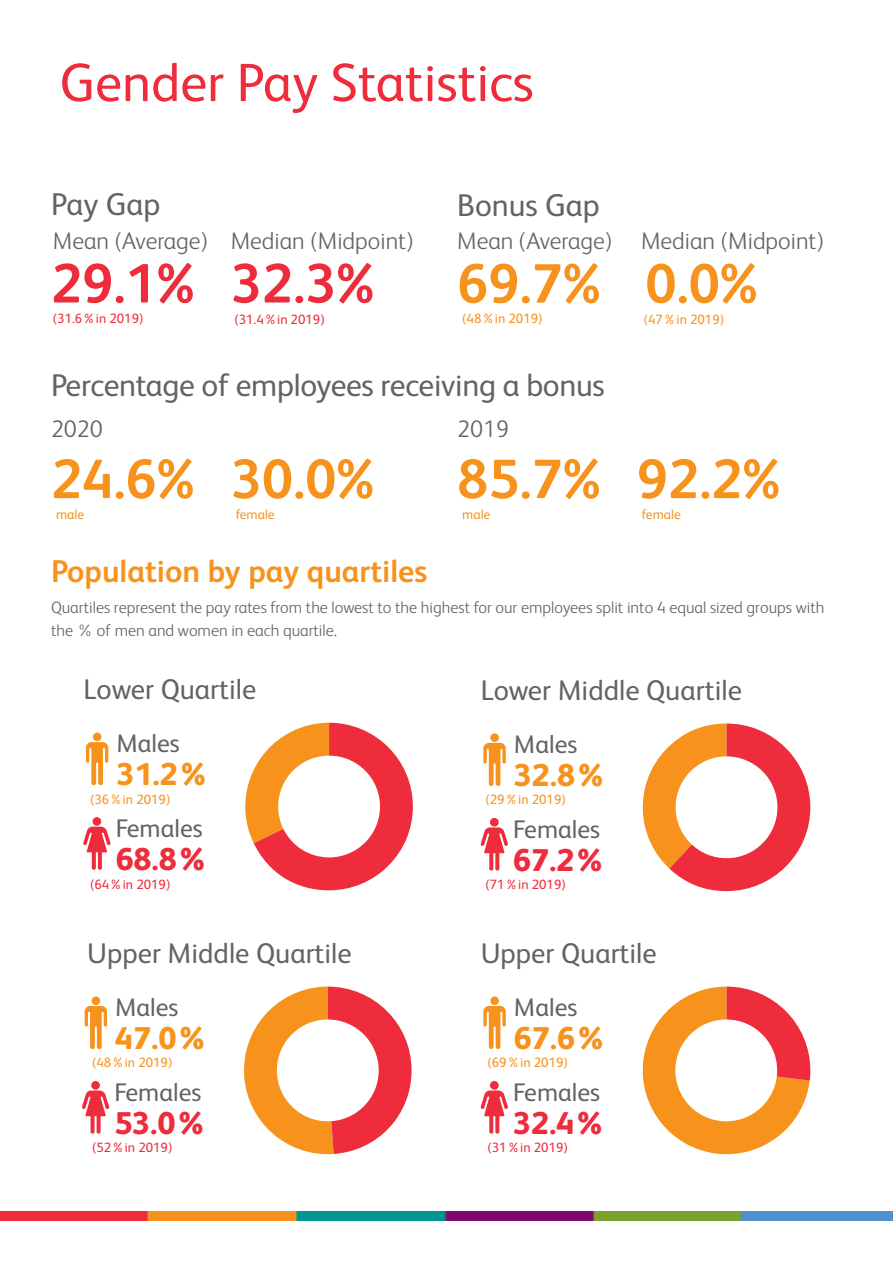
<style>
.page{position:relative;width:893px;height:1263px;background:#fff}
.page>*{position:absolute;margin:0;border:0;box-sizing:border-box;transform-origin:0 0}
.t1{font:700 55.5px "FS Albert";color:#f7931d}
.t2{font:700 55.5px "FS Albert";color:#ee2c3b}
.t3{font:54px "FS Albert";color:#ee2c3b}
.t4{font:31.5px "FS Albert";letter-spacing:-.01em;color:#636366}
.t5{font:700 31.5px "FS Albert";color:#f7931d}
.t6{font:800 31.5px "FS Albert";color:#f7931d}
.t7{font:800 31.5px "FS Albert";color:#ee2c3b}
.t8{font:28.5px "FS Albert";color:#636366}
.t9{font:25.5px "FS Albert";color:#636366}
.t10{font:300 24px "FS Albert";color:#636366}
.t11{font:300 16.5px/22.5px "FS Albert";color:#636366}
.t12{font:13.5px "FS Albert";color:#f7931d}
.t13{font:13.5px "FS Albert";color:#ee2c3b}
</style>
<div class="page">
<img style="left:0;top:1212px;width:893px;height:8px">
<svg style="left:245px;top:723px;width:168px;height:167px"></svg>
<div style="left:93px;top:733px;width:8px;height:8px;background:#f7931d;border-radius:50%"></div>
<svg style="left:86px;top:742px;width:22px;height:43px"></svg>
<svg style="left:83px;top:827px;width:28px;height:43px"></svg>
<div style="left:93px;top:817px;width:8px;height:9px;background:#ee2c3b;border-radius:50%"></div>
<div style="left:490px;top:733px;width:9px;height:9px;background:#f7931d;border-radius:50%"></div>
<svg style="left:483px;top:743px;width:23px;height:43px"></svg>
<svg style="left:480px;top:827px;width:28px;height:44px"></svg>
<div style="left:490px;top:818px;width:9px;height:8px;background:#ee2c3b;border-radius:50%"></div>
<svg style="left:642px;top:723px;width:168px;height:168px"></svg>
<div style="left:92px;top:996px;width:8px;height:9px;background:#f7931d;border-radius:50%"></div>
<svg style="left:85px;top:1006px;width:22px;height:43px"></svg>
<svg style="left:82px;top:1090px;width:28px;height:44px"></svg>
<div style="left:91px;top:1081px;width:9px;height:8px;background:#ee2c3b;border-radius:50%"></div>
<svg style="left:244px;top:986px;width:168px;height:169px"></svg>
<div style="left:490px;top:996px;width:9px;height:9px;background:#f7931d;border-radius:50%"></div>
<svg style="left:483px;top:1006px;width:23px;height:43px"></svg>
<svg style="left:480px;top:1090px;width:28px;height:44px"></svg>
<div style="left:490px;top:1081px;width:9px;height:8px;background:#ee2c3b;border-radius:50%"></div>
<svg style="left:642px;top:986px;width:168px;height:169px"></svg>
<p class="t3" style="left:60px;top:47px;width:476px">Gender Pay Statistics</p>
<p class="t4" style="left:51px;top:184px;width:111px">Pay Gap</p>
<p class="t4" style="left:457px;top:184px;width:144px">Bonus Gap</p>
<p class="t10" style="left:53px;top:225px;width:157px">Mean (Average)</p>
<p class="t10" style="left:231px;top:225px;width:185px">Median (Midpoint)</p>
<p class="t10" style="left:457px;top:225px;width:157px">Mean (Average)</p>
<p class="t2" style="left:51px;top:246px;width:145px">29.1%</p>
<p class="t2" style="left:231px;top:246px;width:145px">32.3%</p>
<p class="t1" style="left:457px;top:246px;width:145px">69.7%</p>
<p class="t13" style="left:53px;top:309px;width:92px">(31.6%in 2019)</p>
<p class="t13" style="left:234px;top:311px;width:92px">(31.4%in 2019)</p>
<p class="t12" style="left:462px;top:310px;width:82px">(48%in 2019)</p>
<p class="t4" style="left:51px;top:365px;width:555px">Percentage of employees receiving a bonus</p>
<p class="t10" style="left:51px;top:413px;width:53px">2020</p>
<p class="t10" style="left:457px;top:413px;width:53px">2019</p>
<p class="t10" style="left:641px;top:225px;width:185px">Median (Midpoint)</p>
<p class="t1" style="left:645px;top:246px;width:114px">0.0%</p>
<p class="t12" style="left:644px;top:311px;width:82px">(47%in 2019)</p>
<p class="t1" style="left:51px;top:441px;width:145px">24.6%</p>
<p class="t1" style="left:231px;top:441px;width:145px">30.0%</p>
<p class="t1" style="left:457px;top:441px;width:145px">85.7%</p>
<p class="t1" style="left:637px;top:441px;width:145px">92.2%</p>
<p class="t12" style="left:56px;top:505px;width:30px">male</p>
<p class="t12" style="left:236px;top:505px;width:40px">female</p>
<p class="t12" style="left:462px;top:505px;width:30px">male</p>
<p class="t12" style="left:642px;top:505px;width:40px">female</p>
<p class="t5" style="left:51px;top:550px;width:378px">Population by pay quartiles</p>
<p class="t11" style="left:51px;top:595px;width:775px">Quartiles represent the pay rates from the lowest to the highest for our employees split into 4 equal sized groups with the % of men and women in each quartile.</p>
<p class="t8" style="left:84px;top:671px;width:174px">Lower Quartile</p>
<p class="t9" style="left:117px;top:727px;width:65px">Males</p>
<p class="t6" style="left:117px;top:751px;width:94px">31.2%</p>
<p class="t9" style="left:116px;top:811px;width:89px">Females</p>
<p class="t7" style="left:116px;top:836px;width:94px">68.8%</p>
<p class="t8" style="left:481px;top:671px;width:263px">Lower Middle Quartile</p>
<p class="t9" style="left:514px;top:727px;width:65px">Males</p>
<p class="t6" style="left:514px;top:752px;width:94px">32.8%</p>
<p class="t9" style="left:513px;top:812px;width:89px">Females</p>
<p class="t7" style="left:513px;top:837px;width:94px">67.2%</p>
<p class="t12" style="left:90px;top:790px;width:82px">(36%in 2019)</p>
<p class="t12" style="left:485px;top:790px;width:82px">(29%in 2019)</p>
<p class="t13" style="left:90px;top:875px;width:82px">(64%in 2019)</p>
<p class="t13" style="left:485px;top:875px;width:82px">(71%in 2019)</p>
<p class="t8" style="left:481px;top:934px;width:178px">Upper Quartile</p>
<p class="t9" style="left:514px;top:990px;width:65px">Males</p>
<p class="t6" style="left:514px;top:1015px;width:94px">67.6%</p>
<p class="t9" style="left:513px;top:1075px;width:89px">Females</p>
<p class="t7" style="left:513px;top:1100px;width:94px">32.4%</p>
<p class="t8" style="left:87px;top:934px;width:266px">Upper Middle Quartile</p>
<p class="t9" style="left:115px;top:990px;width:65px">Males</p>
<p class="t6" style="left:115px;top:1015px;width:94px">47.0%</p>
<p class="t9" style="left:114px;top:1075px;width:89px">Females</p>
<p class="t7" style="left:114px;top:1100px;width:94px">53.0%</p>
<p class="t12" style="left:92px;top:1054px;width:82px">(48%in 2019)</p>
<p class="t12" style="left:487px;top:1054px;width:82px">(69%in 2019)</p>
<p class="t13" style="left:92px;top:1139px;width:82px">(52%in 2019)</p>
<p class="t13" style="left:487px;top:1139px;width:82px">(31%in 2019)</p>
</div>
